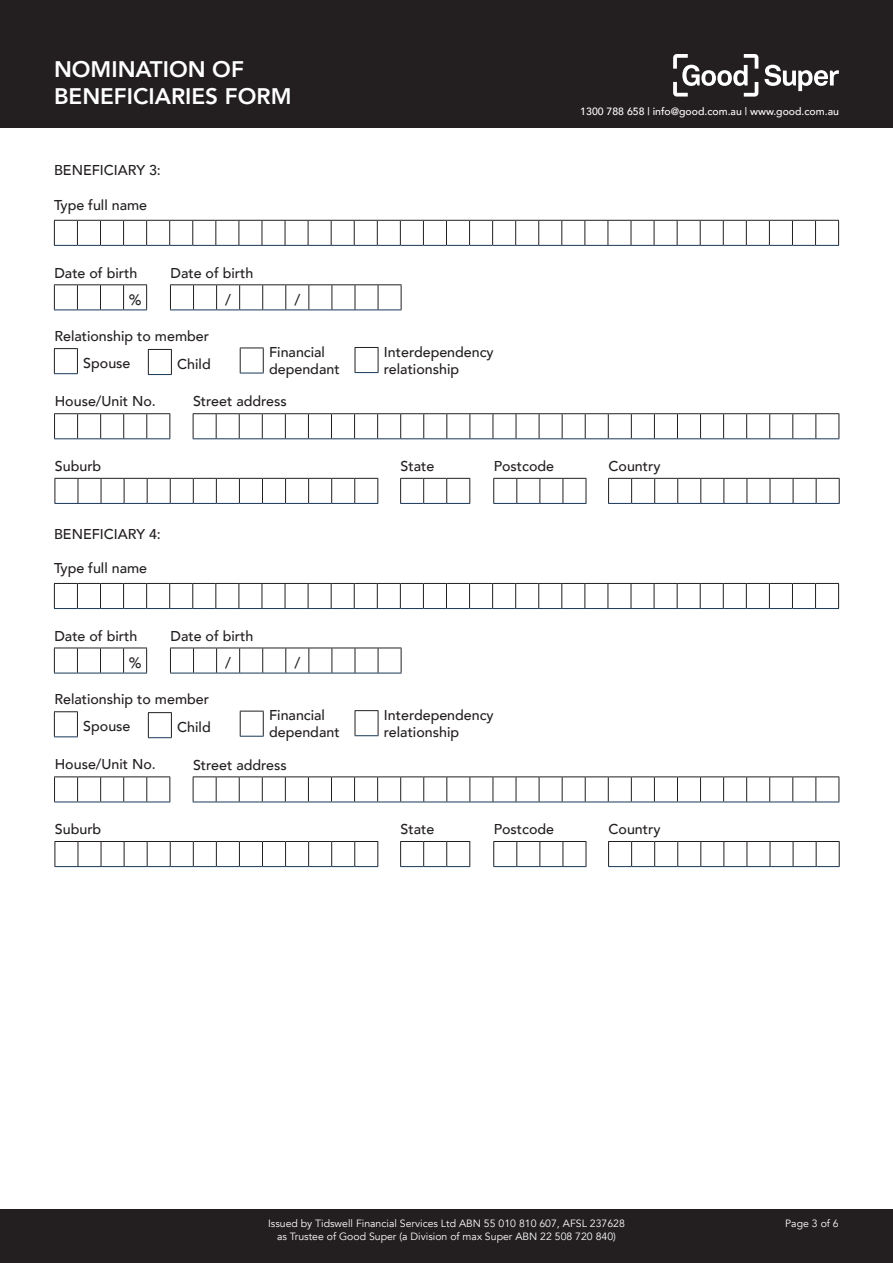
<style>
.page{position:relative;width:893px;height:1263px;background:#fff}
.page>*{position:absolute;margin:0;border:0;box-sizing:border-box;transform-origin:0 0}
.t1{font:800 22.5px/27px "Avenir";color:#fff}
.t2{font:500 15px "Avenir";color:#231f20}
.t3{font:500 14.25px/17.1px "Avenir";color:#231f20}
.t4{font:10.5px/12.6px "Avenir";color:#fff;text-align:center}
.t5{font:500 10.5px "Avenir";color:#fff}
</style>
<div class="page">
<div style="left:0;top:1209px;width:893px;height:54px;background:#231f20"></div>
<div style="left:0;top:0;width:893px;height:128px;background:#231f20"></div>
<svg style="left:673px;top:54px;width:166px;height:43px"></svg>
<svg style="left:54px;top:220px;width:785px;height:26px"></svg>
<svg style="left:54px;top:284px;width:93px;height:26px"></svg>
<svg style="left:54px;top:413px;width:116px;height:26px"></svg>
<svg style="left:193px;top:413px;width:647px;height:26px"></svg>
<svg style="left:55px;top:478px;width:323px;height:26px"></svg>
<svg style="left:400px;top:478px;width:70px;height:26px"></svg>
<svg style="left:493px;top:478px;width:94px;height:26px"></svg>
<svg style="left:608px;top:478px;width:232px;height:26px"></svg>
<svg style="left:170px;top:284px;width:232px;height:26px"></svg>
<svg style="left:54px;top:348px;width:24px;height:26px"></svg>
<svg style="left:148px;top:349px;width:24px;height:26px"></svg>
<svg style="left:240px;top:348px;width:24px;height:26px"></svg>
<svg style="left:355px;top:347px;width:24px;height:26px"></svg>
<svg style="left:54px;top:583px;width:785px;height:26px"></svg>
<svg style="left:54px;top:648px;width:93px;height:26px"></svg>
<svg style="left:54px;top:776px;width:116px;height:27px"></svg>
<svg style="left:193px;top:776px;width:647px;height:27px"></svg>
<svg style="left:55px;top:841px;width:323px;height:26px"></svg>
<svg style="left:400px;top:841px;width:70px;height:26px"></svg>
<svg style="left:493px;top:841px;width:94px;height:26px"></svg>
<svg style="left:608px;top:841px;width:232px;height:26px"></svg>
<svg style="left:170px;top:648px;width:232px;height:26px"></svg>
<svg style="left:54px;top:711px;width:24px;height:26px"></svg>
<svg style="left:148px;top:712px;width:24px;height:26px"></svg>
<svg style="left:240px;top:711px;width:24px;height:26px"></svg>
<svg style="left:355px;top:710px;width:24px;height:26px"></svg>
<h1 class="t1" style="left:54px;top:55px;width:239px">NOMINATION OF<br>BENEFICIARIES FORM</h1>
<p class="t3" style="left:54px;top:161px;width:108px">BENEFICIARY 3:</p>
<p class="t3" style="left:54px;top:195px;width:95px">Type full name</p>
<p class="t3" style="left:54px;top:263px;width:84px">Date of birth</p>
<p class="t2" style="left:129px;top:287px;width:14px">%</p>
<p class="t3" style="left:170px;top:263px;width:84px">Date of birth</p>
<p class="t2" style="left:225px;top:287px;width:7px">/</p>
<p class="t2" style="left:294px;top:287px;width:7px">/</p>
<p class="t3" style="left:83px;top:322px;width:127px;line-height:27px;text-indent:-29px">Relationship to member<br>Spouse</p>
<p class="t3" style="left:177px;top:355px;width:35px">Child</p>
<p class="t3" style="left:269px;top:343px;width:72px">Financial dependant</p>
<p class="t3" style="left:384px;top:342px;width:111px">Interdependency relationship</p>
<p class="t3" style="left:55px;top:392px;width:103px">House/Unit No.</p>
<p class="t3" style="left:193px;top:392px;width:95px">Street address</p>
<p class="t5" style="left:580px;top:102px;width:260px">1300 788 658 | info@good.com.au | www.good.com.au</p>
<p class="t3" style="left:55px;top:457px;width:48px">Suburb</p>
<p class="t3" style="left:401px;top:457px;width:35px">State</p>
<p class="t3" style="left:494px;top:457px;width:62px">Postcode</p>
<p class="t3" style="left:608px;top:457px;width:54px">Country</p>
<p class="t3" style="left:54px;top:524px;width:108px">BENEFICIARY 4:</p>
<p class="t3" style="left:54px;top:558px;width:95px">Type full name</p>
<p class="t3" style="left:54px;top:626px;width:84px">Date of birth</p>
<p class="t2" style="left:129px;top:650px;width:14px">%</p>
<p class="t3" style="left:170px;top:626px;width:84px">Date of birth</p>
<p class="t2" style="left:225px;top:650px;width:7px">/</p>
<p class="t2" style="left:294px;top:650px;width:7px">/</p>
<p class="t3" style="left:83px;top:685px;width:127px;line-height:27px;text-indent:-29px">Relationship to member<br>Spouse</p>
<p class="t3" style="left:177px;top:718px;width:35px">Child</p>
<p class="t3" style="left:269px;top:706px;width:72px">Financial dependant</p>
<p class="t3" style="left:384px;top:705px;width:111px">Interdependency relationship</p>
<p class="t3" style="left:55px;top:755px;width:103px">House/Unit No.</p>
<p class="t3" style="left:193px;top:755px;width:95px">Street address</p>
<p class="t3" style="left:55px;top:820px;width:48px">Suburb</p>
<p class="t3" style="left:401px;top:820px;width:35px">State</p>
<p class="t3" style="left:494px;top:820px;width:62px">Postcode</p>
<p class="t3" style="left:608px;top:820px;width:54px">Country</p>
<p class="t4" style="left:268px;top:1217px;width:358px">Issued by Tidswell Financial Services Ltd ABN 55 010 810 607, AFSL 237628 as Trustee of Good Super (a Division of max Super ABN 22 508 720 840)</p>
<p class="t4" style="left:785px;top:1217px;width:55px">Page 3 of 6</p>
</div>
